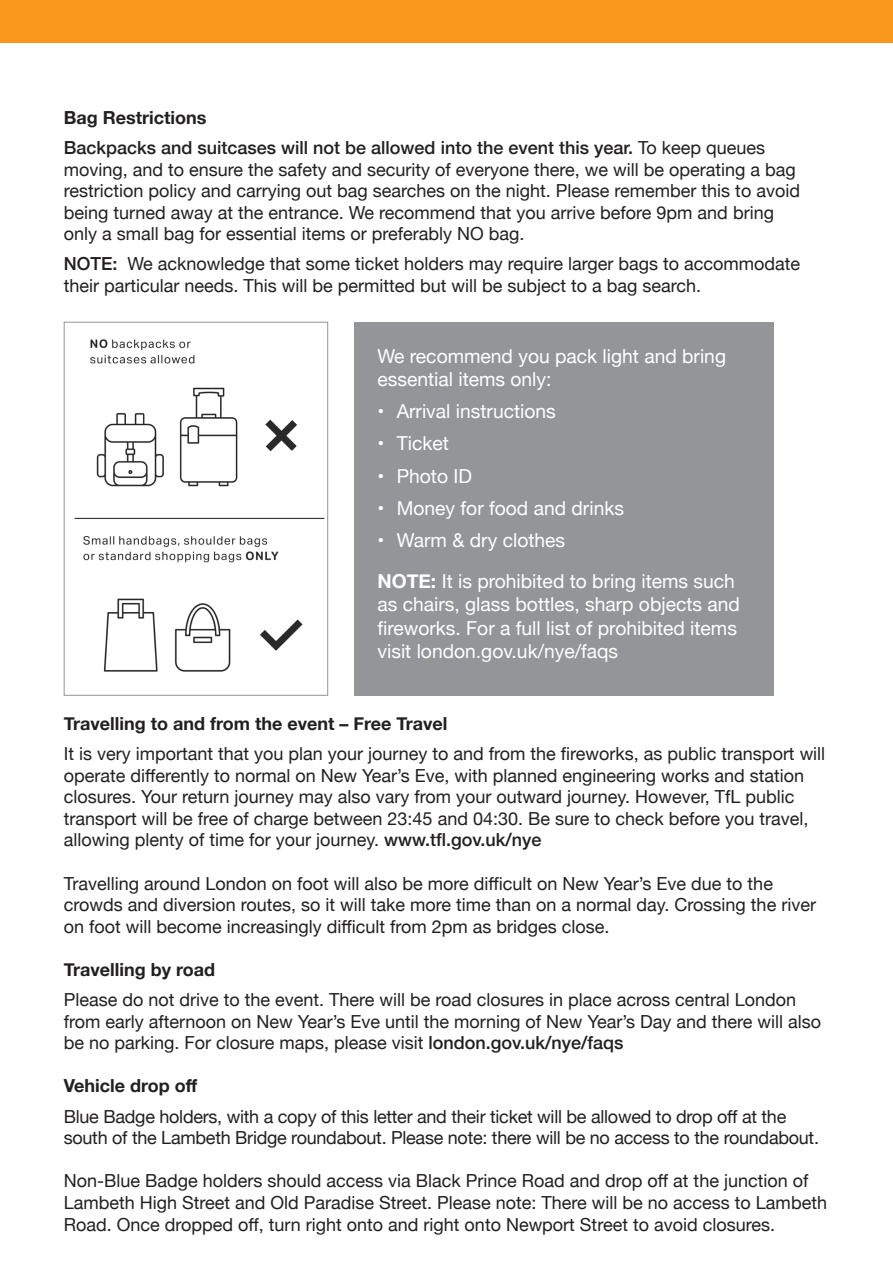
<style>
.page{position:relative;width:893px;height:1263px;background:#fff}
.page>*{position:absolute;margin:0;border:0;box-sizing:border-box;transform-origin:0 0}
.t1{font:19.2px/23.1px "Helvetica Neue";color:#fff}
.t2{font:18px/21.6px "Helvetica Neue";color:#231f20}
.t3{font:700 18px "Helvetica Neue";color:#231f20}
.s1{font-weight:500}
.s2{font-weight:700}
</style>
<div class="page">
<div style="left:0;top:0;width:893px;height:43px;background:#f7981d"></div>
<img style="left:74px;top:339px;width:251px;height:333px">
<div style="left:64px;top:322px;width:264px;height:374px;border:1px solid #939598"></div>
<div style="left:355px;top:322px;width:419px;height:374px;background:#939598"></div>
<p class="t3" style="left:64px;top:103px;width:144px">Bag Restrictions</p>
<p class="t2" style="left:64px;top:138px;width:738px"><span class="s1">Backpacks and suitcases will not be allowed into the event this year.</span> To keep queues moving, and to ensure the safety and security of everyone there, we will be operating a bag restriction policy and carrying out bag searches on the night. Please remember this to avoid being turned away at the entrance. We recommend that you arrive before 9pm and bring only a small bag for essential items or preferably NO bag.</p>
<p class="t2" style="left:64px;top:254px;width:738px"><span class="s1">NOTE:</span> We acknowledge that some ticket holders may require larger bags to accommodate their particular needs. This will be permitted but will be subject to a bag search.</p>
<p class="t1" style="left:377px;top:346px;width:350px">We recommend you pack light and bring essential items only:</p>
<p class="t1" style="left:377px;top:401px;width:180px">• Arrival instructions</p>
<p class="t1" style="left:377px;top:433px;width:73px">• Ticket</p>
<p class="t1" style="left:377px;top:465px;width:96px">• Photo ID</p>
<p class="t1" style="left:377px;top:498px;width:248px">• Money for food and drinks</p>
<p class="t1" style="left:377px;top:530px;width:189px">• Warm &amp; dry clothes</p>
<p class="t1" style="left:377px;top:571px;width:364px"><span class="s2">NOTE:</span> It is prohibited to bring items such as chairs, glass bottles, sharp objects and fireworks. For a full list of prohibited items visit london.gov.uk/nye/faqs</p>
<p class="t3" style="left:64px;top:709px;width:385px">Travelling to and from the event – Free Travel</p>
<p class="t2" style="left:64px;top:744px;width:763px">It is very important that you plan your journey to and from the fireworks, as public transport will operate differently to normal on New Year’s Eve, with planned engineering works and station closures. Your return journey may also vary from your outward journey. However, TfL public transport will be free of charge between 23:45 and 04:30. Be sure to check before you travel, allowing plenty of time for your journey. <span class="s1">www.tfl.gov.uk/nye</span></p>
<p class="t2" style="left:64px;top:873px;width:754px">Travelling around London on foot will also be more difficult on New Year’s Eve due to the crowds and diversion routes, so it will take more time than on a normal day. Crossing the river on foot will become increasingly difficult from 2pm as bridges close.</p>
<p class="t3" style="left:64px;top:955px;width:153px">Travelling by road</p>
<p class="t2" style="left:64px;top:990px;width:759px">Please do not drive to the event. There will be road closures in place across central London from early afternoon on New Year’s Eve until the morning of New Year’s Day and there will also be no parking. For closure maps, please visit <span class="s1">london.gov.uk/nye/faqs</span></p>
<p class="t3" style="left:64px;top:1072px;width:135px">Vehicle drop off</p>
<p class="t2" style="left:64px;top:1106px;width:757px">Blue Badge holders, with a copy of this letter and their ticket will be allowed to drop off at the south of the Lambeth Bridge roundabout. Please note: there will be no access to the roundabout.</p>
<p class="t2" style="left:64px;top:1171px;width:765px">Non-Blue Badge holders should access via Black Prince Road and drop off at the junction of<br>Lambeth High Street and Old Paradise Street. Please note: There will be no access to Lambeth<br>Road. Once dropped off, turn right onto and right onto Newport Street to avoid closures.</p>
</div>
